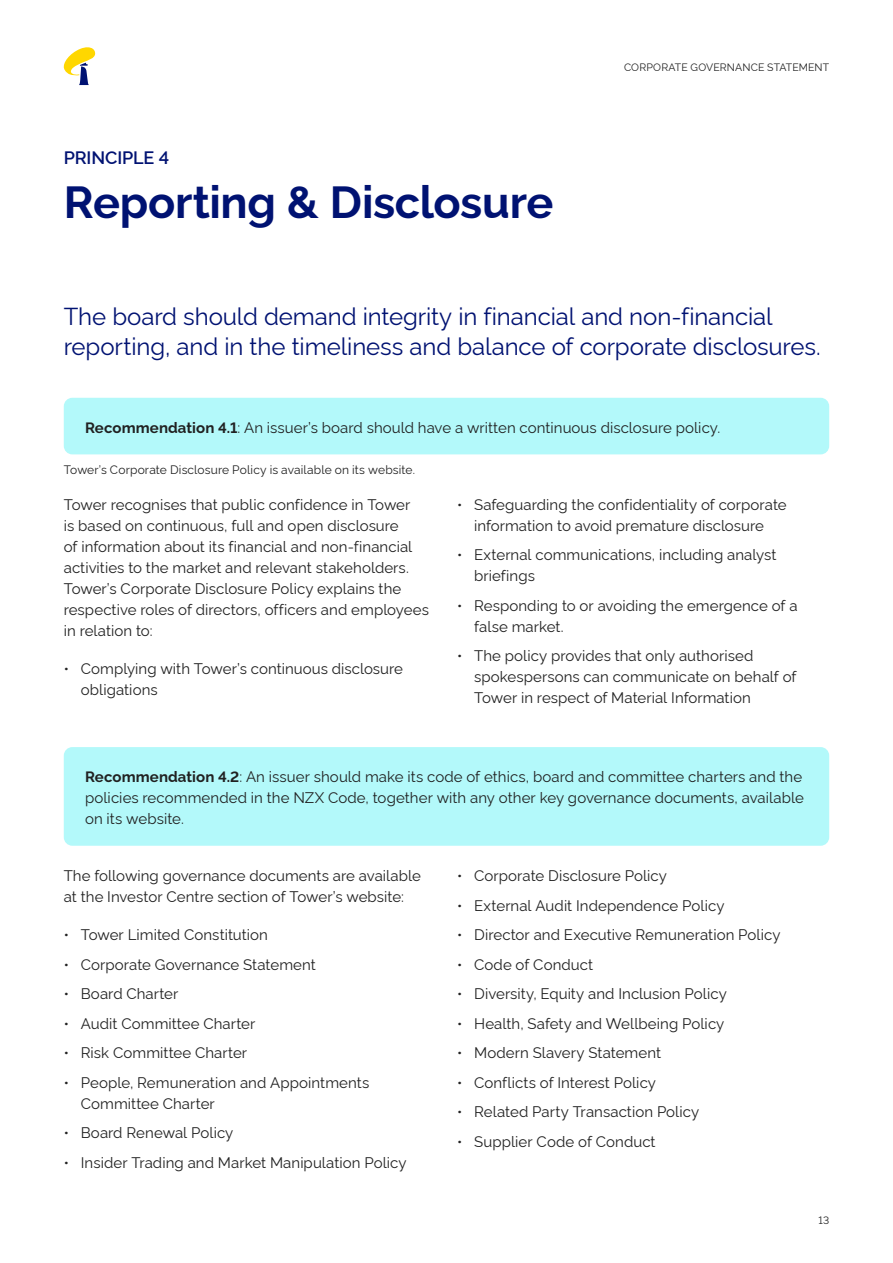
<style>
.page{position:relative;width:893px;height:1263px;background:#fff}
.page>*{position:absolute;margin:0;border:0;box-sizing:border-box;transform-origin:0 0}
.t1{font:45px "Tower Font Bold";letter-spacing:-.01em;color:#001272}
.t2{font:24px/30px "Tower Font Regular";letter-spacing:-.005em;color:#001272}
.t3{font:700 18px "Tower Font Semi";letter-spacing:-.005em;color:#001272}
.t4{font:15px/21px "Tower Font Regular";letter-spacing:.005em;color:#212121}
.t5{font:12px "Tower Font Regular";letter-spacing:.01em;color:#212121}
.t6{font:10.5px "Tower Font Regular";letter-spacing:.015em;color:#212121}
.s1{font-family:"Tower Font Bold"}
</style>
<div class="page">
<svg style="left:63px;top:47px;width:32px;height:38px"></svg>
<div style="left:64px;top:747px;width:765px;height:99px;background:#b3f9fa;border-radius:9px"></div>
<div style="left:64px;top:398px;width:765px;height:56px;background:#b3f9fa;border-radius:9px"></div>
<p class="t3" style="left:64px;top:143px;width:107px">PRINCIPLE 4</p>
<h1 class="t1" style="left:64px;top:167px;width:491px">Reporting &amp; Disclosure</h1>
<p class="t6" style="left:624px;top:59px;width:207px">CORPORATE GOVERNANCE STATEMENT</p>
<h2 class="t2" style="left:64px;top:299px;width:758px">The board should demand integrity in financial and non-financial reporting, and in the timeliness and balance of corporate disclosures.</h2>
<p class="t4" style="left:85px;top:416px;width:637px"><span class="s1">Recommendation 4.1</span>: An issuer’s board should have a written continuous disclosure policy.</p>
<p class="t5" style="left:64px;top:460px;width:353px">Tower’s Corporate Disclosure Policy is available on its website.</p>
<p class="t4" style="left:64px;top:492px;width:367px">Tower recognises that public confidence in Tower<br>is based on continuous, full and open disclosure<br>of information about its financial and non-financial activities to the market and relevant stakeholders.<br>Tower’s Corporate Disclosure Policy explains the respective roles of directors, officers and employees in relation to:</p>
<p class="t4" style="left:81px;top:656px;width:324px;text-indent:-17px">• Complying with Tower’s continuous disclosure obligations</p>
<p class="t4" style="left:457px;top:492px;width:331px;text-align:center">• Safeguarding the confidentiality of corporate information to avoid premature disclosure</p>
<p class="t4" style="left:474px;top:543px;width:304px;text-indent:-17px">• External communications, including analyst briefings</p>
<p class="t4" style="left:474px;top:593px;width:325px;text-indent:-17px">• Responding to or avoiding the emergence of a false market.</p>
<p class="t4" style="left:474px;top:644px;width:324px;text-indent:-17px">• The policy provides that only authorised spokespersons can communicate on behalf of<br>Tower in respect of Material Information</p>
<p class="t4" style="left:85px;top:765px;width:720px;text-align:justify"><span class="s1">Recommendation 4.2</span>: An issuer should make its code of ethics, board and committee charters and the policies recommended in the NZX Code, together with any other key governance documents, available on its website.</p>
<p class="t4" style="left:64px;top:864px;width:359px">The following governance documents are available at the Investor Centre section of Tower’s website:</p>
<p class="t4" style="left:64px;top:923px;width:206px">• Tower Limited Constitution</p>
<p class="t4" style="left:64px;top:952px;width:254px">• Corporate Governance Statement</p>
<p class="t4" style="left:64px;top:982px;width:116px">• Board Charter</p>
<p class="t4" style="left:64px;top:1011px;width:193px">• Audit Committee Charter</p>
<p class="t4" style="left:64px;top:1041px;width:185px">• Risk Committee Charter</p>
<p class="t4" style="left:81px;top:1070px;width:290px;text-indent:-17px">• People, Remuneration and Appointments<br>Committee Charter</p>
<p class="t4" style="left:64px;top:1121px;width:171px">• Board Renewal Policy</p>
<p class="t4" style="left:64px;top:1150px;width:344px">• Insider Trading and Market Manipulation Policy</p>
<p class="t4" style="left:457px;top:864px;width:211px">• Corporate Disclosure Policy</p>
<p class="t4" style="left:457px;top:893px;width:269px">• External Audit Independence Policy</p>
<p class="t4" style="left:457px;top:923px;width:325px">• Director and Executive Remuneration Policy</p>
<p class="t4" style="left:457px;top:952px;width:137px">• Code of Conduct</p>
<p class="t4" style="left:457px;top:982px;width:271px">• Diversity, Equity and Inclusion Policy</p>
<p class="t4" style="left:457px;top:1011px;width:269px">• Health, Safety and Wellbeing Policy</p>
<p class="t4" style="left:457px;top:1041px;width:205px">• Modern Slavery Statement</p>
<p class="t4" style="left:457px;top:1070px;width:200px">• Conflicts of Interest Policy</p>
<p class="t4" style="left:457px;top:1100px;width:244px">• Related Party Transaction Policy</p>
<p class="t4" style="left:457px;top:1129px;width:200px">• Supplier Code of Conduct</p>
<p class="t6" style="left:818px;top:1212px;width:12px">13</p>
</div>
